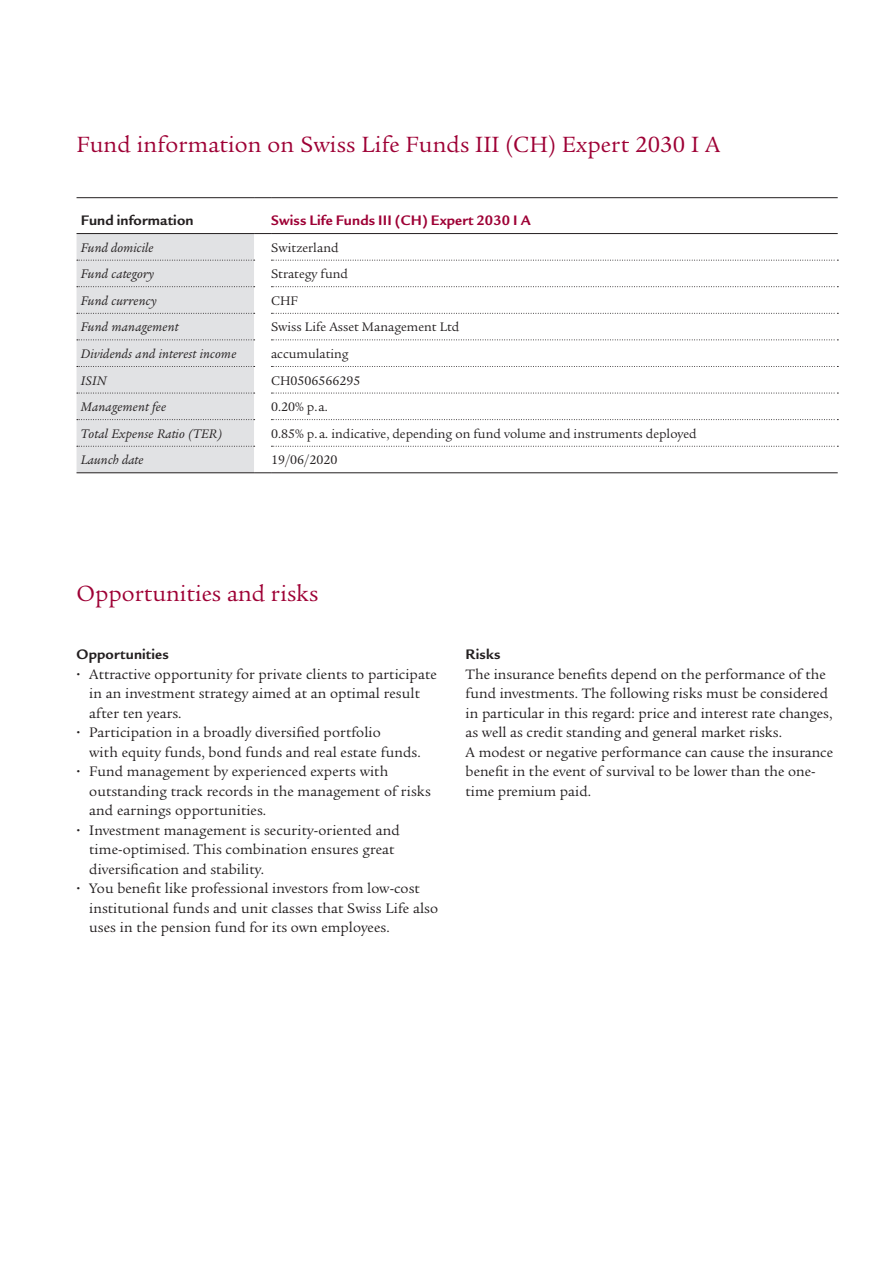
<style>
.page{position:relative;width:893px;height:1263px;background:#fff}
.page>*{position:absolute;margin:0;border:0;box-sizing:border-box;transform-origin:0 0}
.Book_14_16pt_K{font:24px "Legacy Serif ITC Pro";letter-spacing:.005em;color:#9e0135}
.Book_16_18pt_K{font:24px "Legacy Serif ITC Pro";color:#9e0135}
.Bold_10_13pt_K{font:15px/19.5px "Legacy Serif ITC Pro";letter-spacing:.005em;color:#231f20}
.Performance_bold_lin{font:700 15px "Legacy Sans ITC Pro";letter-spacing:.01em;color:#9e0135}
.Bold_10_13pt_K-2{font:700 15px "Legacy Sans ITC Pro";letter-spacing:.01em;color:#231f20}
.Performance_bold_lin-2{font:700 15px "Legacy Sans ITC Pro";letter-spacing:.01em;color:#231f20}
.Performance_bold_lin-3{font:13.5px "Legacy Serif ITC Pro";color:#231f20}
.Performance_bold_lin-4{font:italic 13.5px "Legacy Serif ITC Pro";letter-spacing:.01em;color:#231f20}
</style>
<div class="page">
<svg style="left:77px;top:197px;width:761px;height:276px"></svg>
<hr style="left:271px;top:197px;width:567px;height:1px;background:#231f20">
<p class="Book_14_16pt_K" style="left:77px;top:130px;width:645px">Fund information on Swiss Life Funds III (CH) Expert 2030 I A</p>
<p class="Performance_bold_lin-2" style="left:81px;top:211px;width:114px">Fund information</p>
<p class="Performance_bold_lin" style="left:271px;top:211px;width:261px">Swiss Life Funds III (CH) Expert 2030 I A</p>
<p class="Performance_bold_lin-4" style="left:81px;top:239px;width:74px">Fund domicile</p>
<p class="Performance_bold_lin-3" style="left:271px;top:239px;width:69px">Switzerland</p>
<p class="Performance_bold_lin-4" style="left:81px;top:265px;width:75px">Fund category</p>
<p class="Performance_bold_lin-3" style="left:271px;top:266px;width:78px">Strategy fund</p>
<p class="Performance_bold_lin-4" style="left:81px;top:292px;width:77px">Fund currency</p>
<p class="Performance_bold_lin-3" style="left:271px;top:292px;width:28px">CHF</p>
<p class="Performance_bold_lin-4" style="left:81px;top:319px;width:99px">Fund management</p>
<p class="Performance_bold_lin-3" style="left:271px;top:319px;width:190px">Swiss Life Asset Management Ltd</p>
<p class="Performance_bold_lin-4" style="left:81px;top:345px;width:157px">Dividends and interest income</p>
<p class="Performance_bold_lin-3" style="left:271px;top:345px;width:79px">accumulating</p>
<p class="Performance_bold_lin-4" style="left:81px;top:372px;width:27px">ISIN</p>
<p class="Performance_bold_lin-3" style="left:271px;top:372px;width:91px">CH0506566295</p>
<p class="Performance_bold_lin-4" style="left:81px;top:398px;width:87px">Management fee</p>
<p class="Performance_bold_lin-3" style="left:271px;top:399px;width:58px">0.20% p. a.</p>
<p class="Performance_bold_lin-4" style="left:81px;top:425px;width:143px">Total Expense Ratio (TER)</p>
<p class="Performance_bold_lin-3" style="left:271px;top:425px;width:427px">0.85% p. a. indicative, depending on fund volume and instruments deployed</p>
<p class="Performance_bold_lin-4" style="left:81px;top:452px;width:64px">Launch date</p>
<p class="Performance_bold_lin-3" style="left:271px;top:452px;width:68px">19/06/2020</p>
<p class="Book_16_18pt_K" style="left:77px;top:579px;width:243px">Opportunities and risks</p>
<p class="Bold_10_13pt_K-2" style="left:77px;top:646px;width:94px">Opportunities</p>
<p class="Bold_10_13pt_K" style="left:89px;top:664px;width:349px">Attractive opportunity for private clients to participate in an investment strategy aimed at an optimal result after ten years.</p>
<p class="Bold_10_13pt_K" style="left:89px;top:723px;width:333px">Participation in a broadly diversified portfolio<br>with equity funds, bond funds and real estate funds.</p>
<p class="Bold_10_13pt_K" style="left:89px;top:762px;width:343px">Fund management by experienced experts with outstanding track records in the management of risks and earnings opportunities.</p>
<p class="Bold_10_13pt_K" style="left:89px;top:820px;width:312px">Investment management is security-oriented and time-optimised. This combination ensures great diversification and stability.</p>
<p class="Bold_10_13pt_K" style="left:89px;top:879px;width:350px">You benefit like professional investors from low-cost institutional funds and unit classes that Swiss Life also uses in the pension fund for its own employees.</p>
<p class="Bold_10_13pt_K-2" style="left:466px;top:646px;width:36px">Risks</p>
<p class="Bold_10_13pt_K" style="left:466px;top:664px;width:369px">The insurance benefits depend on the performance of the fund investments. The following risks must be considered in particular in this regard: price and interest rate changes, as well as credit standing and general market risks.<br>A modest or negative performance can cause the insurance benefit in the event of survival to be lower than the one&shy;time premium paid.</p>
</div>
